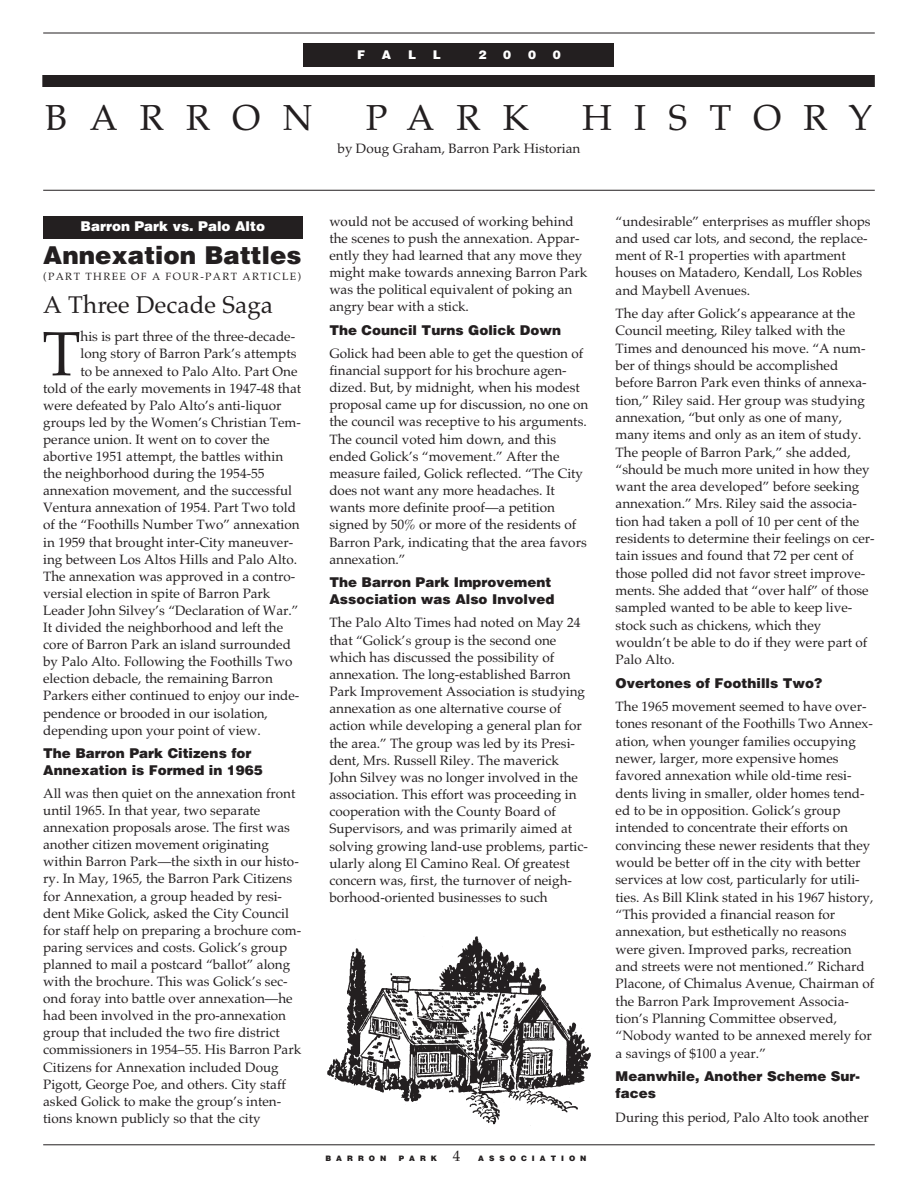
<style>
.page{position:relative;width:918px;height:1188px;background:#fff}
.page>*{position:absolute;margin:0;border:0;box-sizing:border-box;transform-origin:0 0}
.t1{font:62.7px "Palatino";color:#231f20}
.t2{font:36px "Palatino";letter-spacing:.615em;color:#231f20}
.t3{font:900 24.6px "Helvetica";color:#231f20}
.t4{font:24.15px "Palatino";letter-spacing:.005em;color:#231f20}
.t5{font:13.5px/17.1px "Palatino";color:#231f20}
.t6{font:900 13.5px/17.1px "Helvetica";color:#231f20}
.t7{font:900 13.5px "Helvetica";color:#fff}
.t8{font:900 12px "Helvetica";color:#fff}
.t9{font:10.5px "Palatino";letter-spacing:.13em;color:#231f20}
.t10{font:900 7.5px "Helvetica";letter-spacing:.665em;color:#231f20}
.s1{font-family:"Palatino";font-weight:400;font-size:15px}
</style>
<div class="page">
<hr style="left:43px;top:33px;width:832px;height:1px;background:#231f20">
<hr style="left:43px;top:1145px;width:832px;height:1px;background:#231f20">
<div style="left:304px;top:43px;width:310px;height:24px;background:#231f20"></div>
<div style="left:42px;top:75px;width:833px;height:12px;background:#231f20"></div>
<hr style="left:43px;top:190px;width:832px;height:1px;background:#231f20">
<div style="left:43px;top:216px;width:259px;height:22px;background:#231f20"></div>
<img style="left:327px;top:936px;width:264px;height:190px">
<p class="t8" style="left:357px;top:47px;width:10px">F</p>
<p class="t8" style="left:382px;top:47px;width:11px">A</p>
<p class="t8" style="left:408px;top:47px;width:10px">L</p>
<p class="t8" style="left:433px;top:47px;width:10px">L</p>
<p class="t8" style="left:478px;top:47px;width:10px">2</p>
<p class="t8" style="left:503px;top:47px;width:10px">0</p>
<p class="t8" style="left:528px;top:47px;width:10px">0</p>
<p class="t8" style="left:553px;top:47px;width:10px">0</p>
<h2 class="t2" style="left:46px;top:97px;width:269px">BARRON</h2>
<h2 class="t2" style="left:366px;top:97px;width:165px">PARK</h2>
<h2 class="t2" style="left:582px;top:97px;width:292px">HISTORY</h2>
<p class="t5" style="left:338px;top:140px;width:244px">by Doug Graham, Barron Park Historian</p>
<p class="t7" style="left:81px;top:218px;width:186px">Barron Park vs. Palo Alto</p>
<h3 class="t3" style="left:43px;top:241px;width:260px">Annexation Battles</h3>
<p class="t9" style="left:43px;top:271px;width:259px">(PART THREE OF A FOUR-PART ARTICLE)</p>
<h3 class="t4" style="left:43px;top:291px;width:231px">A Three Decade Saga</h3>
<h1 class="t1" style="left:42px;top:317px;width:40px">T</h1>
<p class="t5" style="left:81px;top:328px;width:216px">his is part three of the three-decade-</p>
<p class="t5" style="left:81px;top:345px;width:217px">long story of Barron Park’s attempts</p>
<p class="t5" style="left:81px;top:362px;width:219px">to be annexed to Palo Alto. Part One</p>
<p class="t5" style="left:43px;top:379px;width:260px">told of the early movements in 1947-48 that</p>
<p class="t5" style="left:43px;top:396px;width:240px">were defeated by Palo Alto’s anti-liquor</p>
<p class="t5" style="left:43px;top:414px;width:259px">groups led by the Women’s Christian Tem-</p>
<p class="t5" style="left:43px;top:431px;width:228px">perance union. It went on to cover the</p>
<p class="t5" style="left:43px;top:448px;width:242px">abortive 1951 attempt, the battles within</p>
<p class="t5" style="left:43px;top:465px;width:223px">the neighborhood during the 1954-55</p>
<p class="t5" style="left:43px;top:482px;width:250px">annexation movement, and the successful</p>
<p class="t5" style="left:43px;top:499px;width:254px">Ventura annexation of 1954. Part Two told</p>
<p class="t5" style="left:43px;top:516px;width:258px">of the “Foothills Number Two” annexation</p>
<p class="t5" style="left:43px;top:533px;width:252px">in 1959 that brought inter-City maneuver-</p>
<p class="t5" style="left:43px;top:550px;width:255px">ing between Los Altos Hills and Palo Alto.</p>
<p class="t5" style="left:43px;top:568px;width:254px">The annexation was approved in a contro-</p>
<p class="t5" style="left:43px;top:585px;width:229px">versial election in spite of Barron Park</p>
<p class="t5" style="left:43px;top:602px;width:257px">Leader John Silvey’s “Declaration of War.”</p>
<p class="t5" style="left:43px;top:619px;width:242px">It divided the neighborhood and left the</p>
<p class="t5" style="left:43px;top:636px;width:249px">core of Barron Park an island surrounded</p>
<p class="t5" style="left:43px;top:653px;width:251px">by Palo Alto. Following the Foothills Two</p>
<p class="t5" style="left:43px;top:670px;width:231px">election debacle, the remaining Barron</p>
<p class="t5" style="left:43px;top:687px;width:258px">Parkers either continued to enjoy our inde-</p>
<p class="t5" style="left:43px;top:704px;width:226px">pendence or brooded in our isolation,</p>
<p class="t5" style="left:43px;top:721px;width:219px">depending upon your point of view.</p>
<p class="t6" style="left:43px;top:744px;width:221px">The Barron Park Citizens for<br>Annexation is Formed in 1965</p>
<p class="t5" style="left:43px;top:785px;width:260px">All was then quiet on the annexation front until 1965. In that year, two separate annexation proposals arose. The first was another citizen movement originating within Barron Park—the sixth in our histo&shy;ry. In May, 1965, the Barron Park Citizens for Annexation, a group headed by resi&shy;dent Mike Golick, asked the City Council for staff help on preparing a brochure com&shy;paring services and costs. Golick’s group planned to mail a postcard “ballot” along with the brochure. This was Golick’s sec&shy;ond foray into battle over annexation—he had been involved in the pro-annexation group that included the two fire district commissioners in 1954–55. His Barron Park Citizens for Annexation included Doug Pigott, George Poe, and others. City staff asked Golick to make the group’s inten&shy;tions known publicly so that the city</p>
<p class="t5" style="left:329px;top:213px;width:259px">would not be accused of working behind the scenes to push the annexation. Appar&shy;ently they had learned that any move they might make towards annexing Barron Park was the political equivalent of poking an angry bear with a stick.</p>
<p class="t6" style="left:329px;top:321px;width:233px">The Council Turns Golick Down</p>
<p class="t5" style="left:329px;top:345px;width:261px">Golick had been able to get the question of financial support for his brochure agen&shy;dized. But, by midnight, when his modest proposal came up for discussion, no one on the council was receptive to his arguments.<br>The council voted him down, and this ended Golick’s “movement.” After the measure failed, Golick reflected. “The City does not want any more headaches. It wants more definite proof—a petition signed by 50% or more of the residents of Barron Park, indicating that the area favors annexation.”</p>
<p class="t6" style="left:329px;top:574px;width:226px">The Barron Park Improvement<br>Association was Also Involved</p>
<p class="t5" style="left:329px;top:614px;width:260px">The Palo Alto Times had noted on May 24 that “Golick’s group is the second one which has discussed the possibility of annexation. The long-established Barron Park Improvement Association is studying annexation as one alternative course of action while developing a general plan for the area.” The group was led by its Presi&shy;dent, Mrs. Russell Riley. The maverick John Silvey was no longer involved in the association. This effort was proceeding in cooperation with the County Board of Supervisors, and was primarily aimed at solving growing land-use problems, partic&shy;ularly along El Camino Real. Of greatest concern was, first, the turnover of neigh&shy;borhood-oriented businesses to such</p>
<p class="t10" style="left:325px;top:1155px;width:62px">BARRON</p>
<p class="t10" style="left:399px;top:1155px;width:189px">PARK <span class="s1">4</span> ASSOCIATION</p>
<p class="t5" style="left:616px;top:213px;width:257px">“undesirable” enterprises as muffler shops and used car lots, and second, the replace&shy;ment of R-1 properties with apartment houses on Matadero, Kendall, Los Robles and Maybell Avenues.</p>
<p class="t5" style="left:616px;top:305px;width:261px">The day after Golick’s appearance at the Council meeting, Riley talked with the Times and denounced his move. “A num&shy;ber of things should be accomplished before Barron Park even thinks of annexa&shy;tion,” Riley said. Her group was studying annexation, “but only as one of many, many items and only as an item of study.<br>The people of Barron Park,” she added, “should be much more united in how they want the area developed” before seeking annexation.” Mrs. Riley said the associa&shy;tion had taken a poll of 10 per cent of the residents to determine their feelings on cer&shy;tain issues and found that 72 per cent of those polled did not favor street improve&shy;ments. She added that “over half” of those sampled wanted to be able to keep live&shy;stock such as chickens, which they wouldn’t be able to do if they were part of Palo Alto.</p>
<p class="t6" style="left:616px;top:675px;width:208px">Overtones of Foothills Two?</p>
<p class="t5" style="left:616px;top:698px;width:260px">The 1965 movement seemed to have over&shy;tones resonant of the Foothills Two Annex&shy;ation, when younger families occupying newer, larger, more expensive homes favored annexation while old-time resi&shy;dents living in smaller, older homes tend&shy;ed to be in opposition. Golick’s group intended to concentrate their efforts on convincing these newer residents that they would be better off in the city with better services at low cost, particularly for utili&shy;ties. As Bill Klink stated in his 1967 history, “This provided a financial reason for annexation, but esthetically no reasons were given. Improved parks, recreation and streets were not mentioned.” Richard Placone, of Chimalus Avenue, Chairman of the Barron Park Improvement Associa&shy;tion’s Planning Committee observed, “Nobody wanted to be annexed merely for a savings of $100 a year.”</p>
<p class="t6" style="left:616px;top:1068px;width:246px">Meanwhile, Another Scheme Sur&shy;faces</p>
<p class="t5" style="left:616px;top:1108px;width:255px">During this period, Palo Alto took another</p>
</div>
